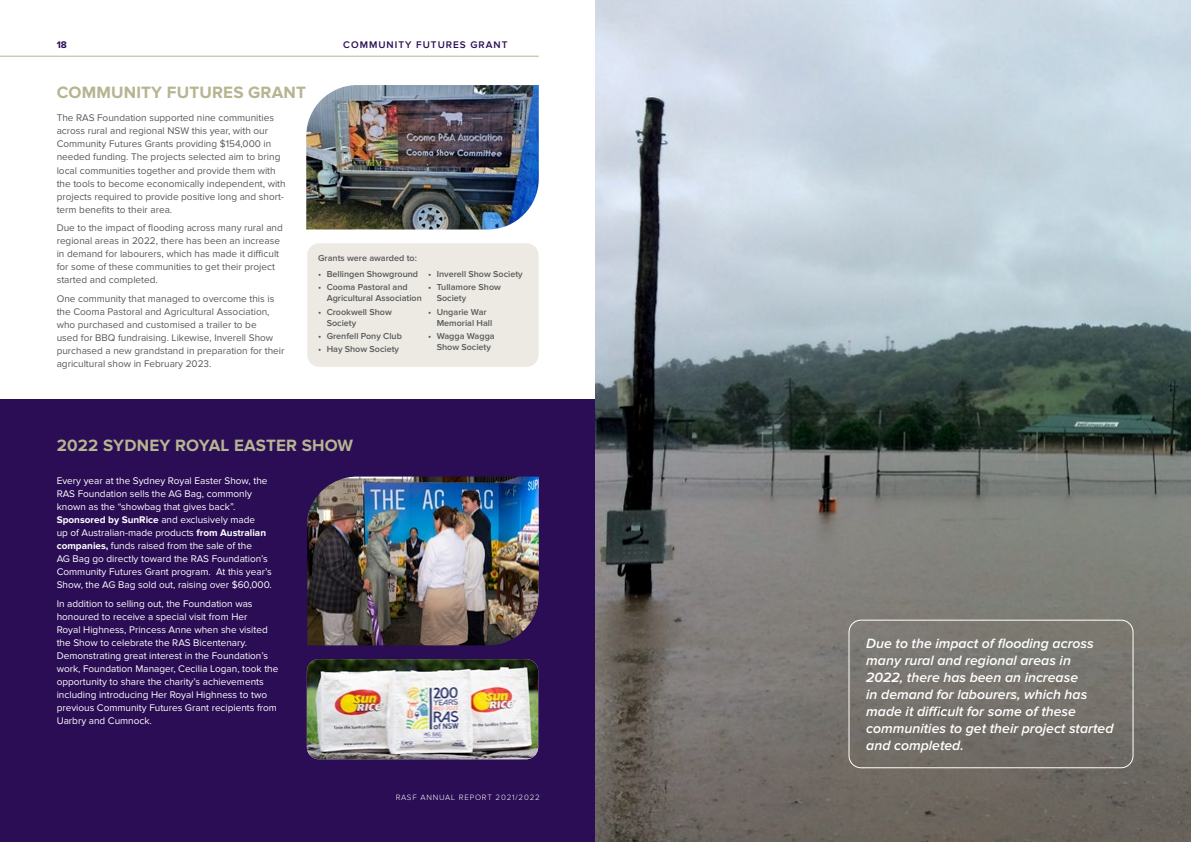
<style>
.page{position:relative;width:1191px;height:842px;background:#fff}
.page>*{position:absolute;margin:0;border:0;box-sizing:border-box;transform-origin:0 0}
.t1{font:700 17px "Proxima Nova";letter-spacing:.01em;color:#b6b491}
.t2{font:italic 600 14px/17px "Proxima Nova";color:#fff}
.t3{font:10px/13px "Proxima Nova";color:#58595b}
.t4{font:10px/13px "Proxima Nova";color:#fff}
.t5{font:600 10px "Proxima Nova";letter-spacing:.1em;color:#2a0d54}
.t6{font:700 10px "Proxima Nova";color:#2a0d54}
.t7{font:600 9px/11px "Proxima Nova";color:#58595b}
.t8{font:300 8px "Proxima Nova";letter-spacing:.1em;color:#fff}
.s1{font-weight:700}
</style>
<div class="page">
<hr style="left:0;top:56px;width:538px;height:1px;background:#b6b491">
<div style="left:0;top:400px;width:595px;height:442px;background:#2a0d54"></div>
<img style="left:306px;top:85px;width:233px;height:144px">
<img style="left:307px;top:477px;width:232px;height:168px">
<div style="left:307px;top:243px;width:231px;height:124px;background:#eceae2;border-radius:12px"></div>
<img style="left:307px;top:659px;width:231px;height:100px">
<img style="left:595px;top:0;width:596px;height:842px">
<div style="left:848px;top:620px;width:285px;height:148px;border:1px solid #fff;border-radius:12px"></div>
<p class="t6" style="left:57px;top:39px;width:12px">18</p>
<p class="t5" style="left:343px;top:39px;width:166px">COMMUNITY FUTURES GRANT</p>
<h1 class="t1" style="left:57px;top:83px;width:251px">COMMUNITY FUTURES GRANT</h1>
<p class="t3" style="left:57px;top:112px;width:230px">The RAS Foundation supported nine communities across rural and regional NSW this year, with our Community Futures Grants providing $154,000 in needed funding. The projects selected aim to bring local communities together and provide them with the tools to become economically independent, with projects required to provide positive long and short&shy;term benefits to their area.</p>
<p class="t3" style="left:57px;top:221px;width:228px">Due to the impact of flooding across many rural and regional areas in 2022, there has been an increase in demand for labourers, which has made it difficult for some of these communities to get their project started and completed.</p>
<p class="t3" style="left:57px;top:292px;width:229px">One community that managed to overcome this is the Cooma Pastoral and Agricultural Association, who purchased and customised a trailer to be<br>used for BBQ fundraising. Likewise, Inverell Show purchased a new grandstand in preparation for their agricultural show in February 2023.</p>
<p class="t7" style="left:318px;top:252px;width:100px">Grants were awarded to:</p>
<p class="t7" style="left:318px;top:269px;width:101px">• Bellingen Showground</p>
<p class="t7" style="left:327px;top:282px;width:97px;text-indent:-9px">• Cooma Pastoral and<br>Agricultural Association</p>
<p class="t7" style="left:327px;top:306px;width:67px;text-indent:-9px">• Crookwell Show<br>Society</p>
<p class="t7" style="left:318px;top:330px;width:85px">• Grenfell Pony Club</p>
<p class="t7" style="left:318px;top:343px;width:82px">• Hay Show Society</p>
<p class="t7" style="left:428px;top:269px;width:96px">• Inverell Show Society</p>
<p class="t7" style="left:437px;top:282px;width:66px;text-indent:-9px">• Tullamore Show<br>Society</p>
<p class="t7" style="left:437px;top:306px;width:57px;text-indent:-9px">• Ungarie War<br>Memorial Hall</p>
<p class="t7" style="left:428px;top:330px;width:68px;text-align:center">• Wagga Wagga<br>Show Society</p>
<h1 class="t1" style="left:57px;top:436px;width:298px">2022 SYDNEY ROYAL EASTER SHOW</h1>
<p class="t4" style="left:57px;top:475px;width:217px">Every year at the Sydney Royal Easter Show, the RAS Foundation sells the AG Bag, commonly known as the “showbag that gives back”.<br><span class="s1">Sponsored by SunRice</span> and exclusively made<br>up of Australian-made products <span class="s1">from Australian companies,</span> funds raised from the sale of the<br>AG Bag go directly toward the RAS Foundation’s Community Futures Grant program. At this year’s Show, the AG Bag sold out, raising over $60,000.</p>
<p class="t4" style="left:57px;top:597px;width:223px">In addition to selling out, the Foundation was honoured to receive a special visit from Her<br>Royal Highness, Princess Anne when she visited the Show to celebrate the RAS Bicentenary.<br>Demonstrating great interest in the Foundation’s work, Foundation Manager, Cecilia Logan, took the opportunity to share the charity’s achievements including introducing Her Royal Highness to two previous Community Futures Grant recipients from Uarbry and Cumnock.</p>
<p class="t8" style="left:395px;top:794px;width:146px">RASF ANNUAL REPORT 2021/2022</p>
<h2 class="t2" style="left:866px;top:636px;width:249px">Due to the impact of flooding across many rural and regional areas in<br>2022, there has been an increase<br>in demand for labourers, which has made it difficult for some of these communities to get their project started and completed.</h2>
</div>
